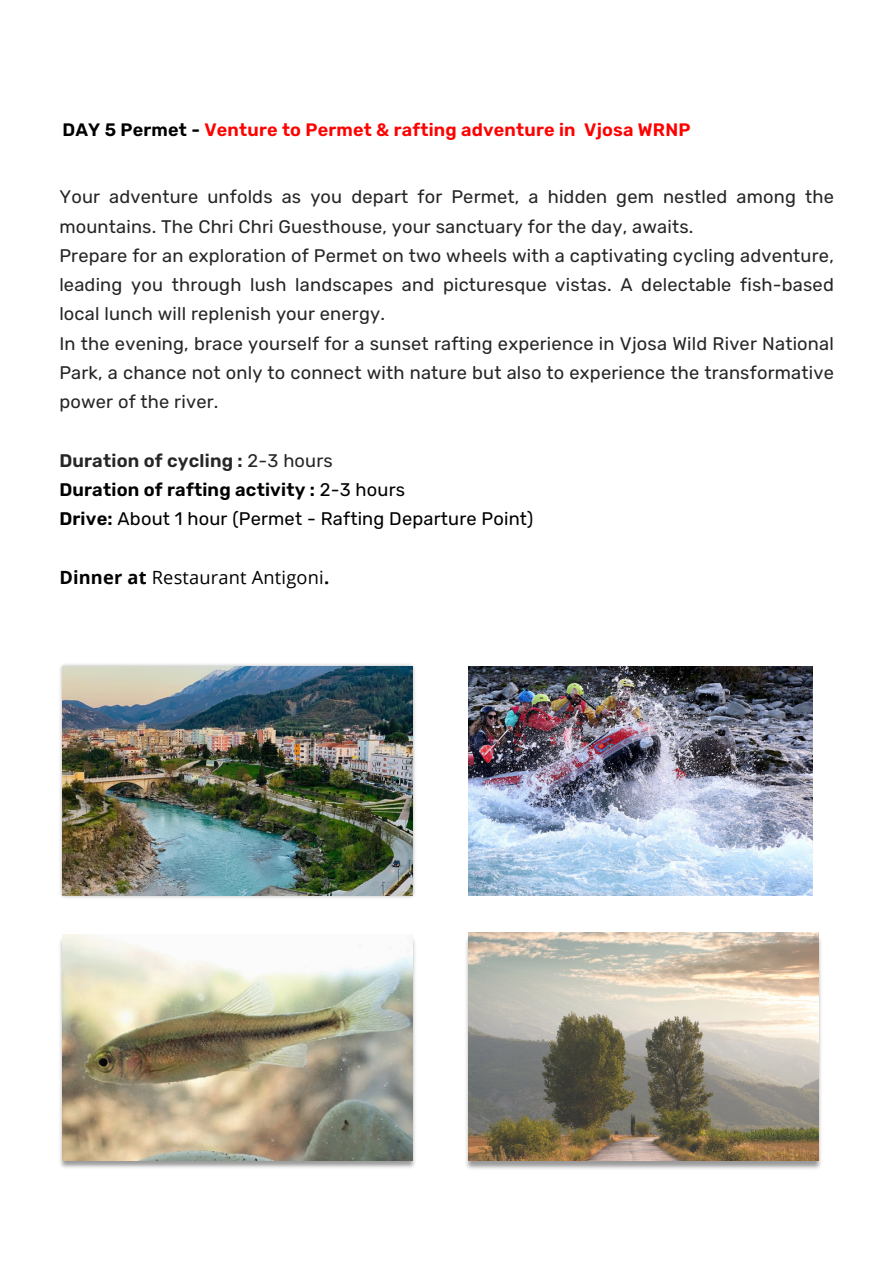
<style>
.page{position:relative;width:893px;height:1264px;background:#fff}
.page>*{position:absolute;margin:0;border:0;box-sizing:border-box;transform-origin:0 0}
.t1{font:18.3px/29.2px "Rubik";letter-spacing:.01em;color:#262626;text-align:justify}
.t2{font:18.3px "Rubik";letter-spacing:.01em;color:#000}
.t3{font:600 18.3px "Rubik";letter-spacing:.01em;color:#000}
.t4{font:18.3px "Open Sans";letter-spacing:.01em;color:#000}
.t5{font:600 18.3px "Rubik";letter-spacing:.01em;color:#262626}
.t6{font:600 18px "Rubik";letter-spacing:.01em;color:#f00}
.s1{color:#000}
.s2{font-weight:400}
.s3{font-weight:600}
.s4{font-weight:700}
</style>
<div class="page">
<img style="left:60px;top:664px;width:355px;height:234px">
<img style="left:62px;top:666px;width:350px;height:229px">
<img style="left:60px;top:938px;width:355px;height:230px">
<img style="left:62px;top:934px;width:350px;height:226px">
<img style="left:466px;top:933px;width:355px;height:236px">
<img style="left:468px;top:932px;width:350px;height:228px">
<img style="left:468px;top:666px;width:344px;height:229px">
<p class="t6" style="left:62px;top:119px;width:629px"><span class="s1">DAY 5 Permet -</span> Venture to Permet &amp; rafting adventure in Vjosa WRNP</p>
<p class="t1" style="left:59px;top:182px;width:776px">Your adventure unfolds as you depart for Permet, a hidden gem nestled among the mountains. The Chri Chri Guesthouse, your sanctuary for the day, awaits.</p>
<p class="t1" style="left:59px;top:241px;width:776px">Prepare for an exploration of Permet on two wheels with a captivating cycling adventure, leading you through lush landscapes and picturesque vistas. A delectable fish-based local lunch will replenish your energy.</p>
<p class="t1" style="left:59px;top:329px;width:776px">In the evening, brace yourself for a sunset rafting experience in Vjosa Wild River National Park, a chance not only to connect with nature but also to experience the transformative power of the river.</p>
<p class="t5" style="left:59px;top:449px;width:275px">Duration of cycling : <span class="s2">2-3 hours</span></p>
<p class="t3" style="left:59px;top:479px;width:347px">Duration of rafting activity : <span class="s2">2-3 hours</span></p>
<p class="t2" style="left:59px;top:508px;width:475px"><span class="s3">Drive:</span> About 1 hour (Permet - Rafting Departure Point)</p>
<p class="t4" style="left:59px;top:564px;width:271px"><span class="s4">Dinner at</span> Restaurant Antigoni<span class="s4">.</span></p>
</div>
